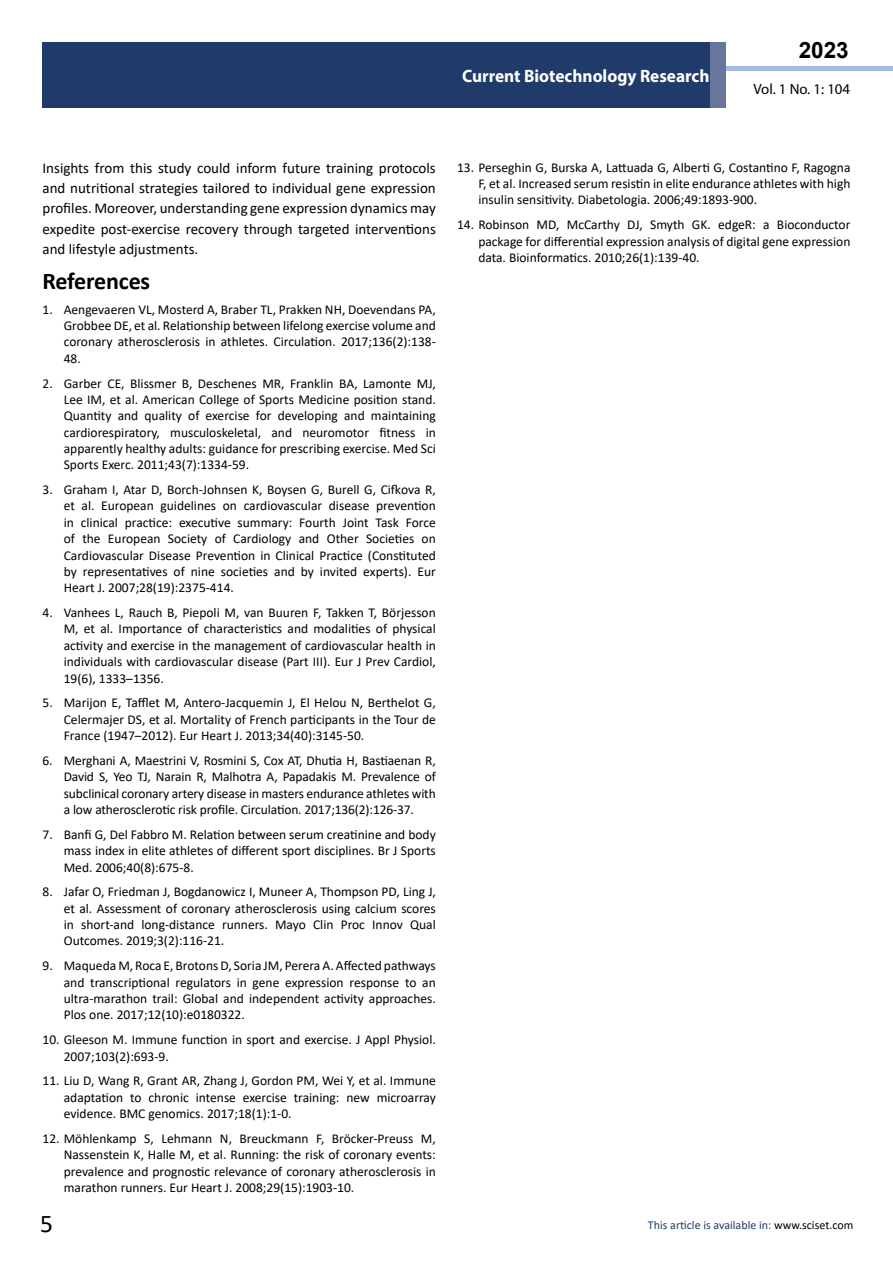
<style>
.page{position:relative;width:893px;height:1263px;background:#fff}
.page>*{position:absolute;margin:0;border:0;box-sizing:border-box;transform-origin:0 0}
.t1{font:25.5px "Calibri";color:#000}
.t2{font:700 24px "Calibri";letter-spacing:-.005em;color:#000}
.t3{font:700 22.5px "Arial";color:#000}
.t4{font:700 18px "Myriad Pro";color:#fff;scale:.96 1}
.t5{font:15px/20.2px "Calibri";color:#000;text-align:justify}
.t6{font:14.85px "Myriad Pro";color:#000}
.t7{font:13.5px/16.4px "Calibri";color:#000;text-align:justify}
.t8{font:12px "Calibri";color:#203b69}
.s1{color:#000}
</style>
<div class="page">
<div style="left:722px;top:66px;width:171px;height:5px;background:#a4bbe1"></div>
<div style="left:43px;top:42px;width:682px;height:66px;background:#203b69"></div>
<div style="left:710px;top:42px;width:15px;height:66px;background:#69769c"></div>
<h3 class="t4" style="left:462px;top:64px;width:259px">Current Biotechnology Research</h3>
<h3 class="t3" style="left:799px;top:35px;width:52px">2023</h3>
<p class="t6" style="left:753px;top:80px;width:98px">Vol. 1 No. 1: 104</p>
<p class="t5" style="left:43px;top:157px;width:395px">Insights from this study could inform future training protocols and nutritional strategies tailored to individual gene expression profiles. Moreover, understanding gene expression dynamics may expedite post-exercise recovery through targeted interventions and lifestyle adjustments.</p>
<h2 class="t2" style="left:43px;top:264px;width:109px">References</h2>
<p class="t7" style="left:64px;top:301px;width:374px;text-indent:-21px">1. Aengevaeren VL, Mosterd A, Braber TL, Prakken NH, Doevendans PA, Grobbee DE, et al. Relationship between lifelong exercise volume and coronary atherosclerosis in athletes. Circulation. 2017;136(2):138- 48.</p>
<p class="t7" style="left:64px;top:374px;width:374px;text-indent:-21px">2. Garber CE, Blissmer B, Deschenes MR, Franklin BA, Lamonte MJ, Lee IM, et al. American College of Sports Medicine position stand.<br>Quantity and quality of exercise for developing and maintaining cardiorespiratory, musculoskeletal, and neuromotor fitness in apparently healthy adults: guidance for prescribing exercise. Med Sci Sports Exerc. 2011;43(7):1334-59.</p>
<p class="t7" style="left:64px;top:481px;width:374px;text-indent:-21px">3. Graham I, Atar D, Borch-Johnsen K, Boysen G, Burell G, Cifkova R, et al. European guidelines on cardiovascular disease prevention in clinical practice: executive summary: Fourth Joint Task Force of the European Society of Cardiology and Other Societies on Cardiovascular Disease Prevention in Clinical Practice (Constituted by representatives of nine societies and by invited experts). Eur Heart J. 2007;28(19):2375-414.</p>
<p class="t7" style="left:64px;top:604px;width:374px;text-indent:-21px">4. Vanhees L, Rauch B, Piepoli M, van Buuren F, Takken T, Börjesson M, et al. Importance of characteristics and modalities of physical activity and exercise in the management of cardiovascular health in individuals with cardiovascular disease (Part III). Eur J Prev Cardiol, 19(6), 1333–1356.</p>
<p class="t7" style="left:64px;top:694px;width:374px;text-indent:-21px">5. Marijon E, Tafflet M, Antero-Jacquemin J, El Helou N, Berthelot G, Celermajer DS, et al. Mortality of French participants in the Tour de France (1947–2012). Eur Heart J. 2013;34(40):3145-50.</p>
<p class="t7" style="left:64px;top:752px;width:373px;text-indent:-21px">6. Merghani A, Maestrini V, Rosmini S, Cox AT, Dhutia H, Bastiaenan R, David S, Yeo TJ, Narain R, Malhotra A, Papadakis M. Prevalence of subclinical coronary artery disease in masters endurance athletes with a low atherosclerotic risk profile. Circulation. 2017;136(2):126-37.</p>
<p class="t7" style="left:64px;top:826px;width:374px;text-indent:-21px">7. Banfi G, Del Fabbro M. Relation between serum creatinine and body mass index in elite athletes of different sport disciplines. Br J Sports Med. 2006;40(8):675-8.</p>
<p class="t7" style="left:64px;top:883px;width:374px;text-indent:-21px">8. Jafar O, Friedman J, Bogdanowicz I, Muneer A, Thompson PD, Ling J, et al. Assessment of coronary atherosclerosis using calcium scores in short-and long-distance runners. Mayo Clin Proc Innov Qual Outcomes. 2019;3(2):116-21.</p>
<p class="t7" style="left:64px;top:957px;width:374px;text-indent:-21px">9. Maqueda M, Roca E, Brotons D, Soria JM, Perera A. Affected pathways and transcriptional regulators in gene expression response to an ultra-marathon trail: Global and independent activity approaches.<br>Plos one. 2017;12(10):e0180322.</p>
<p class="t7" style="left:64px;top:1031px;width:374px;text-indent:-21px">10. Gleeson M. Immune function in sport and exercise. J Appl Physiol.<br>2007;103(2):693-9.</p>
<p class="t7" style="left:64px;top:1072px;width:374px;text-indent:-21px">11. Liu D, Wang R, Grant AR, Zhang J, Gordon PM, Wei Y, et al. Immune adaptation to chronic intense exercise training: new microarray evidence. BMC genomics. 2017;18(1):1-0.</p>
<p class="t7" style="left:64px;top:1130px;width:374px;text-indent:-21px">12. Möhlenkamp S, Lehmann N, Breuckmann F, Bröcker-Preuss M, Nassenstein K, Halle M, et al. Running: the risk of coronary events: prevalence and prognostic relevance of coronary atherosclerosis in marathon runners. Eur Heart J. 2008;29(15):1903-10.</p>
<p class="t7" style="left:478px;top:159px;width:374px;text-indent:-21px">13. Perseghin G, Burska A, Lattuada G, Alberti G, Costantino F, Ragogna F, et al. Increased serum resistin in elite endurance athletes with high insulin sensitivity. Diabetologia. 2006;49:1893-900.</p>
<p class="t7" style="left:478px;top:216px;width:374px;text-indent:-21px">14. Robinson MD, McCarthy DJ, Smyth GK. edgeR: a Bioconductor package for differential expression analysis of digital gene expression data. Bioinformatics. 2010;26(1):139-40.</p>
<h1 class="t1" style="left:40px;top:1206px;width:14px">5</h1>
<p class="t8" style="left:648px;top:1217px;width:207px">This article is available in: <span class="s1">www.sciset.com</span></p>
</div>
